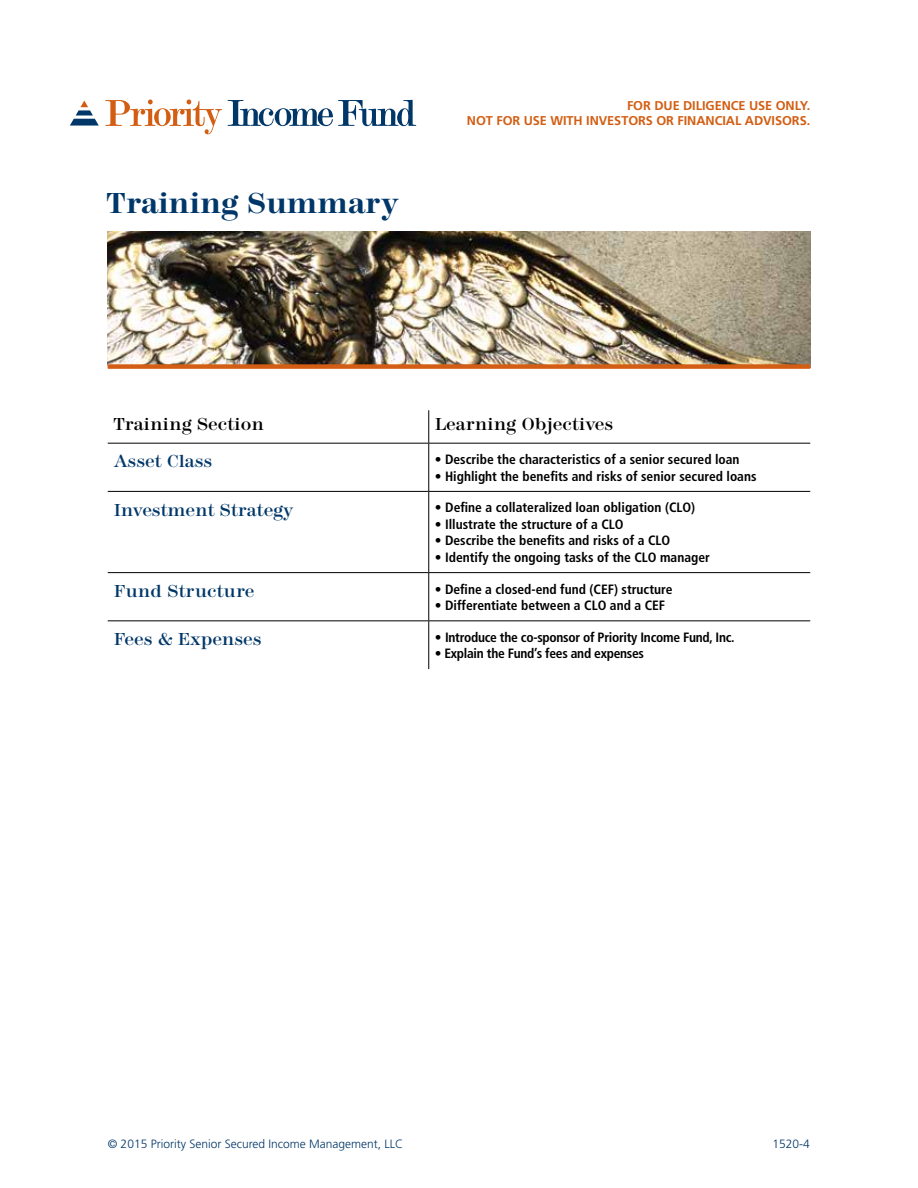
<style>
.page{position:relative;width:918px;height:1188px;background:#fff}
.page>*{position:absolute;margin:0;border:0;box-sizing:border-box;transform-origin:0 0}
.t1{font:700 30px "Modern 216";color:#003768}
.t2{font:18px "Modern 216";color:#003768}
.t3{font:18px "Modern 216";color:#000}
.t4{font:700 condensed 13.5px "Frutiger LT Std";color:#000}
.t5{font:700 condensed 13.5px "Frutiger LT Std";letter-spacing:-.02em;color:#000}
.t6{font:700 12.75px/15.3px "Frutiger";letter-spacing:-.005em;color:#d35e13;text-align:right}
.t7{font:300 12px "Frutiger";color:#003768}
.s1{font-family:"Frutiger";font-weight:300;font-stretch:normal}
</style>
<div class="page">
<img style="left:108px;top:232px;width:702px;height:132px">
<div style="left:108px;top:364px;width:702px;height:5px;background:#d35e13"></div>
<svg style="left:105px;top:100px;width:117px;height:34px"></svg>
<svg style="left:228px;top:100px;width:188px;height:26px"></svg>
<svg style="left:70px;top:101px;width:29px;height:25px"></svg>
<hr style="left:428px;top:410px;width:1px;height:33px;background:#000">
<hr style="left:108px;top:443px;width:321px;height:1px;background:#000">
<hr style="left:429px;top:443px;width:381px;height:1px;background:#000">
<hr style="left:428px;top:444px;width:1px;height:47px;background:#000">
<hr style="left:108px;top:491px;width:321px;height:1px;background:#000">
<hr style="left:429px;top:491px;width:381px;height:1px;background:#000">
<hr style="left:428px;top:492px;width:1px;height:80px;background:#000">
<hr style="left:108px;top:572px;width:321px;height:1px;background:#000">
<hr style="left:429px;top:572px;width:381px;height:1px;background:#000">
<hr style="left:428px;top:573px;width:1px;height:47px;background:#000">
<hr style="left:108px;top:620px;width:321px;height:1px;background:#000">
<hr style="left:429px;top:620px;width:381px;height:1px;background:#000">
<hr style="left:428px;top:621px;width:1px;height:48px;background:#000">
<h1 class="t1" style="left:107px;top:187px;width:293px">Training Summary</h1>
<p class="t6" style="left:467px;top:98px;width:345px">FOR DUE DILIGENCE USE ONLY.<br>NOT FOR USE WITH INVESTORS OR FINANCIAL ADVISORS.</p>
<h2 class="t3" style="left:114px;top:414px;width:152px">Training Section</h2>
<h2 class="t3" style="left:435px;top:414px;width:180px">Learning Objectives</h2>
<h2 class="t2" style="left:114px;top:452px;width:100px">Asset Class</h2>
<p class="t4" style="left:435px;top:451px;width:306px">• Describe the characteristics of a senior secured loan</p>
<p class="t4" style="left:435px;top:468px;width:323px">• Highlight the benefits and risks of senior secured loans</p>
<h2 class="t2" style="left:114px;top:500px;width:181px">Investment Strategy</h2>
<p class="t4" style="left:435px;top:500px;width:262px"><span class="s1">•</span> Define a collateralized loan obligation (CLO)</p>
<p class="t4" style="left:435px;top:516px;width:190px">• Illustrate the structure of a CLO</p>
<p class="t4" style="left:435px;top:533px;width:237px">• Describe the benefits and risks of a CLO</p>
<p class="t4" style="left:435px;top:549px;width:277px">• Identify the ongoing tasks of the CLO manager</p>
<h2 class="t2" style="left:114px;top:581px;width:142px">Fund Structure</h2>
<p class="t4" style="left:435px;top:581px;width:239px">• Define a closed-end fund (CEF) structure</p>
<p class="t4" style="left:435px;top:597px;width:232px">• Differentiate between a CLO and a CEF</p>
<h2 class="t2" style="left:114px;top:629px;width:149px">Fees &amp; Expenses</h2>
<p class="t5" style="left:435px;top:629px;width:301px">• Introduce the co-sponsor of Priority Income Fund, Inc.</p>
<p class="t5" style="left:435px;top:646px;width:211px">• Explain the Fund’s fees and expenses</p>
<p class="t7" style="left:108px;top:1137px;width:297px">© 2015 Priority Senior Secured Income Management, LLC</p>
<p class="t7" style="left:772px;top:1137px;width:39px">1520-4</p>
</div>
